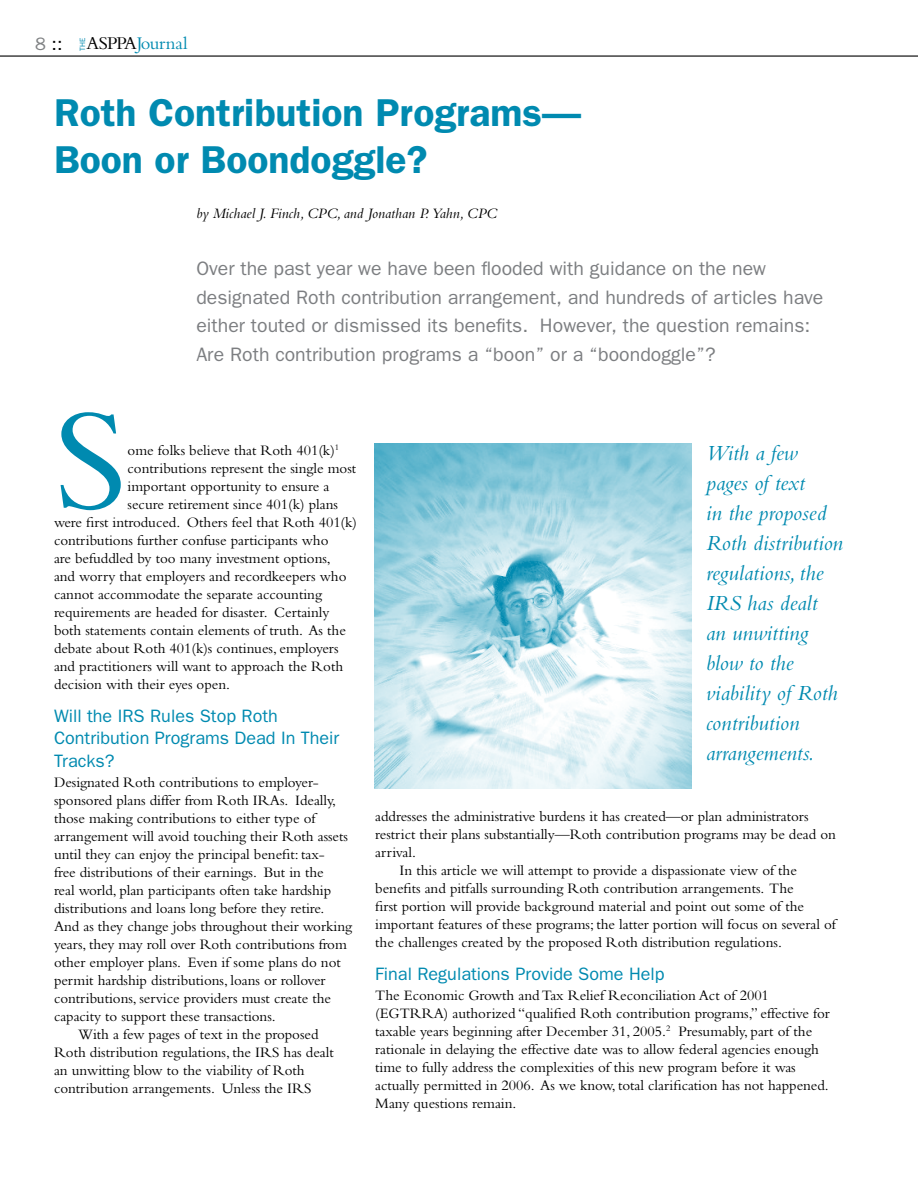
<style>
.page{position:relative;width:918px;height:1188px;background:#fff}
.page>*{position:absolute;margin:0;border:0;box-sizing:border-box;transform-origin:0 0}
.t1{font:150px "Bembo";color:#008ab0}
.t2{font:600 39px/46.8px "Franklin Gothic";color:#008ab0}
.t3{font:italic 22.5px/30px "Bembo";color:#008ab0}
.t4{font:19.5px/28.5px "Franklin Gothic";color:#7c7e81}
.t5{font:18.6px "Bembo";letter-spacing:-.01em;color:#008ab0}
.t6{font:18px/22.5px "Franklin Gothic";color:#008ab0}
.t7{font:18px "Franklin Gothic";color:#000}
.t8{font:15px/18px "Bembo";letter-spacing:-.005em;color:#000}
.t9{font:italic 15px "Bembo";color:#000}
.t10{font:7.65px "Franklin Gothic";color:#008ab0}
.s1{color:#000}
</style>
<div class="page">
<hr style="left:0;top:55px;width:918px;height:2px;background:#000">
<img style="left:374px;top:443px;width:318px;height:346px">
<p class="t7" style="left:52px;top:33px;width:12px">::</p>
<p class="t10" style="left:78px;top:51px;width:15px;rotate:-90deg">THE</p>
<p class="t5" style="left:86px;top:33px;width:103px"><span class="s1">ASPPA</span>Journal</p>
<h2 class="t2" style="left:54px;top:88px;width:529px">Roth Contribution Programs—<br>Boon or Boondoggle?</h2>
<p class="t9" style="left:196px;top:205px;width:302px">by Michael J. Finch, CPC, and Jonathan P. Yahn, CPC</p>
<p class="t4" style="left:196px;top:254px;width:629px">Over the past year we have been flooded with guidance on the new designated Roth contribution arrangement, and hundreds of articles have either touted or dismissed its benefits. However, the question remains:<br>Are Roth contribution programs a “boon” or a “boondoggle”?</p>
<h1 class="t1" style="left:54px;top:373px;width:75px">S</h1>
<p class="t8" style="left:128px;top:441px;width:213px">ome folks believe that Roth 401(k)<sup>1</sup></p>
<p class="t8" style="left:128px;top:459px;width:230px">contributions represent the single most</p>
<p class="t8" style="left:128px;top:477px;width:203px">important opportunity to ensure a</p>
<p class="t8" style="left:128px;top:495px;width:212px">secure retirement since 401(k) plans</p>
<p class="t8" style="left:54px;top:513px;width:305px">were first introduced. Others feel that Roth 401(k)</p>
<p class="t8" style="left:54px;top:531px;width:276px">contributions further confuse participants who</p>
<p class="t8" style="left:54px;top:549px;width:278px">are befuddled by too many investment options,</p>
<p class="t8" style="left:54px;top:567px;width:294px">and worry that employers and recordkeepers who</p>
<p class="t8" style="left:54px;top:585px;width:270px">cannot accommodate the separate accounting</p>
<p class="t8" style="left:54px;top:603px;width:277px">requirements are headed for disaster. Certainly</p>
<p class="t8" style="left:54px;top:621px;width:293px">both statements contain elements of truth. As the</p>
<p class="t8" style="left:54px;top:639px;width:286px">debate about Roth 401(k)s continues, employers</p>
<p class="t8" style="left:54px;top:657px;width:291px">and practitioners will want to approach the Roth</p>
<p class="t8" style="left:54px;top:675px;width:178px">decision with their eyes open.</p>
<p class="t6" style="left:54px;top:704px;width:287px">Will the IRS Rules Stop Roth<br>Contribution Programs Dead In Their<br>Tracks?</p>
<p class="t8" style="left:54px;top:773px;width:266px">Designated Roth contributions to employer-</p>
<p class="t8" style="left:54px;top:791px;width:284px">sponsored plans differ from Roth IRAs. Ideally,</p>
<p class="t8" style="left:54px;top:809px;width:263px">those making contributions to either type of</p>
<p class="t8" style="left:54px;top:827px;width:296px">arrangement will avoid touching their Roth assets</p>
<p class="t8" style="left:54px;top:845px;width:272px">until they can enjoy the principal benefit: tax-</p>
<p class="t8" style="left:54px;top:863px;width:271px">free distributions of their earnings. But in the</p>
<p class="t8" style="left:54px;top:881px;width:279px">real world, plan participants often take hardship</p>
<p class="t8" style="left:54px;top:899px;width:272px">distributions and loans long before they retire.</p>
<p class="t8" style="left:54px;top:917px;width:300px">And as they change jobs throughout their working</p>
<p class="t8" style="left:54px;top:935px;width:294px">years, they may roll over Roth contributions from</p>
<p class="t8" style="left:54px;top:953px;width:288px">other employer plans. Even if some plans do not</p>
<p class="t8" style="left:54px;top:971px;width:273px">permit hardship distributions, loans or rollover</p>
<p class="t8" style="left:54px;top:989px;width:279px">contributions, service providers must create the</p>
<p class="t8" style="left:54px;top:1007px;width:223px">capacity to support these transactions.</p>
<p class="t8" style="left:78px;top:1025px;width:242px">With a few pages of text in the proposed</p>
<p class="t8" style="left:54px;top:1043px;width:281px">Roth distribution regulations, the IRS has dealt</p>
<p class="t8" style="left:54px;top:1061px;width:252px">an unwitting blow to the viability of Roth</p>
<p class="t8" style="left:54px;top:1079px;width:259px">contribution arrangements. Unless the IRS</p>
<h3 class="t3" style="left:706px;top:438px;width:139px">With a few pages of text<br>in the proposed<br>Roth distribution regulations, the<br>IRS has dealt<br>an unwitting blow to the viability of Roth contribution arrangements.</h3>
<p class="t8" style="left:375px;top:807px;width:435px">addresses the administrative burdens it has created—or plan administrators</p>
<p class="t8" style="left:375px;top:825px;width:462px">restrict their plans substantially—Roth contribution programs may be dead on</p>
<p class="t8" style="left:375px;top:843px;width:42px">arrival.</p>
<p class="t8" style="left:400px;top:861px;width:399px">In this article we will attempt to provide a dispassionate view of the</p>
<p class="t8" style="left:375px;top:879px;width:420px">benefits and pitfalls surrounding Roth contribution arrangements. The</p>
<p class="t8" style="left:375px;top:897px;width:430px">first portion will provide background material and point out some of the</p>
<p class="t8" style="left:375px;top:915px;width:462px">important features of these programs; the latter portion will focus on several of</p>
<p class="t8" style="left:375px;top:933px;width:408px">the challenges created by the proposed Roth distribution regulations.</p>
<p class="t6" style="left:375px;top:963px;width:291px">Final Regulations Provide Some Help</p>
<p class="t8" style="left:375px;top:986px;width:456px">The Economic Growth and Tax Relief Reconciliation Act of 2001 (EGTRRA) authorized “qualified Roth contribution programs,” effective for taxable years beginning after December 31, 2005.<sup>2</sup> Presumably, part of the rationale in delaying the effective date was to allow federal agencies enough time to fully address the complexities of this new program before it was actually permitted in 2006. As we know, total clarification has not happened.<br>Many questions remain.</p>
</div>
